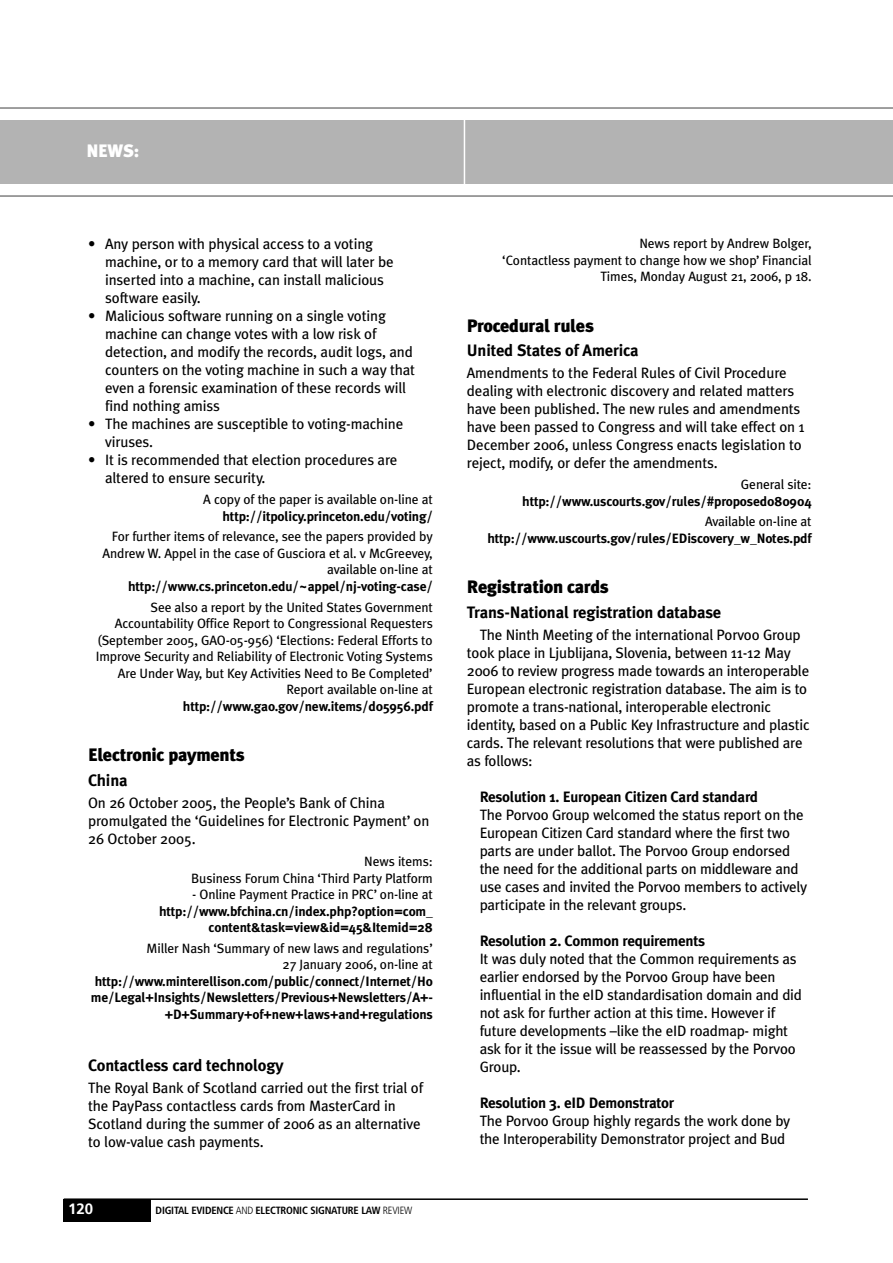
<style>
.page{position:relative;width:893px;height:1263px;background:#fff}
.page>*{position:absolute;margin:0;border:0;box-sizing:border-box;transform-origin:0 0}
.t1{font:900 18px "Meta Plus";letter-spacing:-.015em;color:#000}
.t2{font:900 18px "Meta Plus";color:#fff}
.t3{font:700 16.5px "Meta Plus";letter-spacing:-.01em;color:#000}
.t4{font:15px/18px "Meta Plus";letter-spacing:-.015em;color:#000}
.t5{font:700 15px "Meta Plus";letter-spacing:-.015em;color:#000}
.t6{font:700 15px "Frutiger";color:#fff}
.t7{font:13.5px/16.5px "Meta Plus";letter-spacing:-.01em;color:#000;text-align:right}
.t8{font:700 13.5px/16.5px "Meta Plus";letter-spacing:-.01em;color:#000;text-align:right}
.t9{font:700 condensed 10.5px "Frutiger";letter-spacing:-.02em;color:#000}
.s1{font-weight:300}
</style>
<div class="page">
<div style="left:64px;top:1199px;width:87px;height:22px;background:#000"></div>
<hr style="left:64px;top:1198px;width:744px;height:2px;background:#000">
<hr style="left:0;top:107px;width:893px;height:2px;background:#808080">
<div style="left:0;top:120px;width:893px;height:63px;background:#b3b3b3"></div>
<hr style="left:464px;top:112px;width:1px;height:87px;background:#fff">
<hr style="left:0;top:195px;width:893px;height:2px;background:#808080">
<p class="t2" style="left:86px;top:140px;width:54px">NEWS:</p>
<p class="t4" style="left:105px;top:235px;width:290px;text-indent:-17px">• Any person with physical access to a voting machine, or to a memory card that will later be inserted into a machine, can install malicious software easily.</p>
<p class="t4" style="left:105px;top:307px;width:312px;text-indent:-17px">• Malicious software running on a single voting machine can change votes with a low risk of detection, and modify the records, audit logs, and counters on the voting machine in such a way that even a forensic examination of these records will find nothing amiss</p>
<p class="t4" style="left:105px;top:415px;width:300px;text-indent:-17px">• The machines are susceptible to voting-machine viruses.</p>
<p class="t4" style="left:105px;top:451px;width:294px;text-indent:-17px">• It is recommended that election procedures are altered to ensure security.</p>
<p class="t7" style="left:203px;top:491px;width:231px">A copy of the paper is available on-line at</p>
<p class="t8" style="left:223px;top:508px;width:212px">http://itpolicy.princeton.edu/voting/</p>
<p class="t7" style="left:103px;top:528px;width:332px">For further items of relevance, see the papers provided by<br>Andrew W. Appel in the case of Gusciora et al. v McGreevey, available on-line at</p>
<p class="t8" style="left:128px;top:578px;width:306px">http://www.cs.princeton.edu/~appel/nj-voting-case/</p>
<p class="t7" style="left:96px;top:599px;width:339px">See also a report by the United States Government Accountability Office Report to Congressional Requesters (September 2005, GAO-05-956) ‘Elections: Federal Efforts to Improve Security and Reliability of Electronic Voting Systems Are Under Way, but Key Activities Need to Be Completed’ Report available on-line at</p>
<p class="t8" style="left:183px;top:698px;width:251px">http://www.gao.gov/new.items/d05956.pdf</p>
<p class="t1" style="left:88px;top:744px;width:158px">Electronic payments</p>
<p class="t3" style="left:88px;top:770px;width:41px">China</p>
<p class="t4" style="left:88px;top:794px;width:343px">On 26 October 2005, the People’s Bank of China promulgated the ‘Guidelines for Electronic Payment’ on<br>26 October 2005.</p>
<p class="t7" style="left:191px;top:853px;width:243px">News items:<br>Business Forum China ‘Third Party Platform</p>
<p class="t7" style="left:192px;top:886px;width:242px">- Online Payment Practice in PRC’ on-line at</p>
<p class="t8" style="left:159px;top:903px;width:275px">http://www.bfchina.cn/index.php?option=com_ content&amp;task=view&amp;id=45&amp;Itemid=28</p>
<p class="t7" style="left:147px;top:940px;width:288px">Miller Nash ‘Summary of new laws and regulations’<br>27 January 2006, on-line at</p>
<p class="t8" style="left:91px;top:973px;width:344px">http://www.minterellison.com/public/connect/Internet/Ho me/Legal+Insights/Newsletters/Previous+Newsletters/A+- +D+Summary+of+new+laws+and+regulations</p>
<p class="t3" style="left:88px;top:1056px;width:197px">Contactless card technology</p>
<p class="t4" style="left:88px;top:1079px;width:337px">The Royal Bank of Scotland carried out the first trial of the PayPass contactless cards from MasterCard in Scotland during the summer of 2006 as an alternative to low-value cash payments.</p>
<p class="t6" style="left:68px;top:1203px;width:27px">120</p>
<p class="t9" style="left:156px;top:1206px;width:258px">DIGITAL EVIDENCE <span class="s1">AND</span> ELECTRONIC SIGNATURE LAW <span class="s1">REVIEW</span></p>
<p class="t7" style="left:502px;top:235px;width:311px">News report by Andrew Bolger,<br>‘Contactless payment to change how we shop’ Financial<br>Times, Monday August 21, 2006, p 18.</p>
<p class="t1" style="left:467px;top:315px;width:129px">Procedural rules</p>
<p class="t3" style="left:467px;top:341px;width:173px">United States of America</p>
<p class="t4" style="left:467px;top:364px;width:339px">Amendments to the Federal Rules of Civil Procedure dealing with electronic discovery and related matters have been published. The new rules and amendments have been passed to Congress and will take effect on 1<br>December 2006, unless Congress enacts legislation to reject, modify, or defer the amendments.</p>
<p class="t7" style="left:741px;top:476px;width:72px">General site:</p>
<p class="t8" style="left:522px;top:493px;width:291px">http://www.uscourts.gov/rules/#proposed080904</p>
<p class="t7" style="left:705px;top:514px;width:108px">Available on-line at</p>
<p class="t8" style="left:487px;top:530px;width:326px">http://www.uscourts.gov/rules/EDiscovery_w_Notes.pdf</p>
<p class="t1" style="left:467px;top:577px;width:143px">Registration cards</p>
<p class="t3" style="left:467px;top:603px;width:256px">Trans-National registration database</p>
<p class="t4" style="left:467px;top:626px;width:344px;text-indent:13px">The Ninth Meeting of the international Porvoo Group took place in Ljublijana, Slovenia, between 11-12 May 2006 to review progress made towards an interoperable European electronic registration database. The aim is to promote a trans-national, interoperable electronic identity, based on a Public Key Infrastructure and plastic cards. The relevant resolutions that were published are as follows:</p>
<p class="t5" style="left:480px;top:788px;width:280px">Resolution 1. European Citizen Card standard</p>
<p class="t4" style="left:480px;top:806px;width:329px">The Porvoo Group welcomed the status report on the European Citizen Card standard where the first two parts are under ballot. The Porvoo Group endorsed the need for the additional parts on middleware and use cases and invited the Porvoo members to actively participate in the relevant groups.</p>
<p class="t5" style="left:480px;top:932px;width:227px">Resolution 2. Common requirements</p>
<p class="t4" style="left:480px;top:950px;width:324px">It was duly noted that the Common requirements as earlier endorsed by the Porvoo Group have been influential in the eID standardisation domain and did not ask for further action at this time. However if future developments –like the eID roadmap- might ask for it the issue will be reassessed by the Porvoo Group.</p>
<p class="t5" style="left:480px;top:1094px;width:196px">Resolution 3. eID Demonstrator</p>
<p class="t4" style="left:480px;top:1112px;width:312px">The Porvoo Group highly regards the work done by the Interoperability Demonstrator project and Bud</p>
</div>
